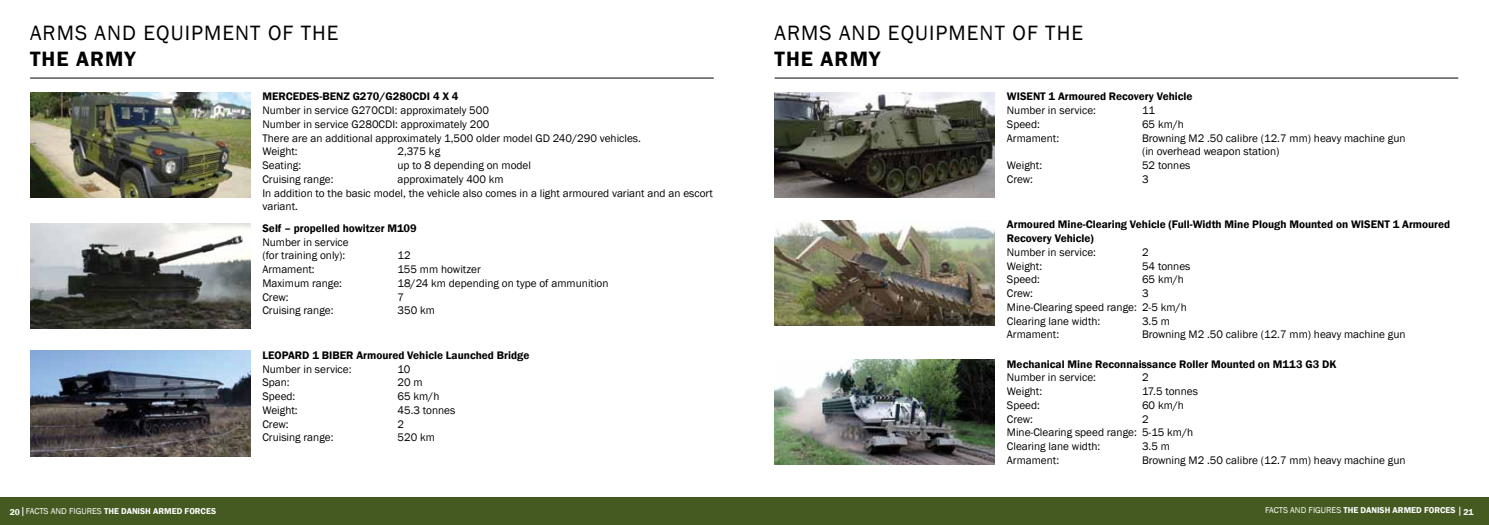
<style>
.page{position:relative;width:1489px;height:525px;background:#fff}
.page>*{position:absolute;margin:0;border:0;box-sizing:border-box;transform-origin:0 0}
.t1{font:21.25px "Franklin Gothic";letter-spacing:.05em;color:#000}
.t2{font:600 21.25px "Franklin Gothic";color:#000}
.t3{font:11.25px/13.8px "Franklin Gothic";color:#000}
.t4{font:600 11.25px/13.8px "Franklin Gothic";color:#000}
.t5{font:600 8.75px "Franklin Gothic";color:#fff}
.s1{font-weight:400}
</style>
<div class="page">
<hr style="left:774px;top:78px;width:683px;height:1px;background:#000">
<div style="left:744px;top:497px;width:744px;height:27px;background:#455a21"></div>
<hr style="left:30px;top:78px;width:683px;height:1px;background:#000">
<img style="left:774px;top:220px;width:220px;height:105px">
<img style="left:774px;top:359px;width:220px;height:105px">
<img style="left:774px;top:92px;width:220px;height:105px">
<img style="left:30px;top:92px;width:220px;height:105px">
<img style="left:30px;top:351px;width:220px;height:105px">
<img style="left:30px;top:223px;width:220px;height:105px">
<div style="left:0;top:497px;width:752px;height:27px;background:#455a21"></div>
<h1 class="t1" style="left:30px;top:20px;width:310px">ARMS AND EQUIPMENT OF THE</h1>
<h1 class="t2" style="left:30px;top:45px;width:14px">the</h1>
<h1 class="t2" style="left:76px;top:45px;width:17px">army</h1>
<p class="t4" style="left:262px;top:90px;width:38px">Mercedes</p>
<p class="t4" style="left:319px;top:90px;width:140px">-Benz G270/G280CDI 4 x 4</p>
<p class="t3" style="left:262px;top:104px;width:380px">Number in service G270CDI: approximately 500<br>Number in service G280CDI: approximately 200<br>There are an additional approximately 1,500 older model GD 240/290 vehicles.<br>Weight:</p>
<p class="t3" style="left:397px;top:145px;width:44px">2,375 kg</p>
<p class="t3" style="left:262px;top:159px;width:40px">Seating:</p>
<p class="t3" style="left:397px;top:159px;width:135px">up to 8 depending on model</p>
<p class="t3" style="left:262px;top:172px;width:73px">Cruising range:</p>
<p class="t3" style="left:262px;top:172px;width:452px;text-indent:135px">approximately 400 km<br>In addition to the basic model, the vehicle also comes in a light armoured variant and an escort variant.</p>
<p class="t4" style="left:262px;top:221px;width:156px">Self – propelled howitzer M109</p>
<p class="t3" style="left:262px;top:235px;width:88px">Number in service (for training only):</p>
<p class="t3" style="left:397px;top:249px;width:15px">12</p>
<p class="t3" style="left:262px;top:262px;width:54px">Armament:</p>
<p class="t3" style="left:397px;top:262px;width:85px">155 mm howitzer</p>
<p class="t3" style="left:262px;top:276px;width:81px">Maximum range:</p>
<p class="t3" style="left:397px;top:276px;width:212px">18/24 km depending on type of ammunition</p>
<p class="t3" style="left:262px;top:290px;width:28px">Crew:</p>
<p class="t3" style="left:397px;top:290px;width:8px">7</p>
<p class="t3" style="left:262px;top:304px;width:73px">Cruising range:</p>
<p class="t3" style="left:397px;top:304px;width:39px">350 km</p>
<p class="t4" style="left:262px;top:348px;width:268px">LEOPARD 1 BIBER Armoured Vehicle Launched Bridge</p>
<p class="t3" style="left:262px;top:362px;width:91px">Number in service:</p>
<p class="t3" style="left:397px;top:362px;width:14px">10</p>
<p class="t3" style="left:262px;top:376px;width:29px">Span:</p>
<p class="t3" style="left:397px;top:376px;width:27px">20 m</p>
<p class="t3" style="left:262px;top:389px;width:34px">Speed:</p>
<p class="t3" style="left:397px;top:389px;width:43px">65 km/h</p>
<p class="t3" style="left:262px;top:403px;width:37px">Weight:</p>
<p class="t3" style="left:397px;top:403px;width:59px">45.3 tonnes</p>
<p class="t3" style="left:262px;top:417px;width:28px">Crew:</p>
<p class="t3" style="left:397px;top:417px;width:8px">2</p>
<p class="t3" style="left:262px;top:431px;width:73px">Cruising range:</p>
<p class="t3" style="left:397px;top:431px;width:39px">520 km</p>
<h1 class="t1" style="left:774px;top:20px;width:310px">ARMS AND EQUIPMENT OF THE</h1>
<h1 class="t2" style="left:774px;top:45px;width:14px">the</h1>
<h1 class="t2" style="left:820px;top:45px;width:17px">army</h1>
<p class="t4" style="left:1006px;top:90px;width:187px">WISENT 1 Armoured Recovery Vehicle</p>
<p class="t3" style="left:1006px;top:104px;width:91px">Number in service:</p>
<p class="t3" style="left:1141px;top:104px;width:14px">11</p>
<p class="t3" style="left:1006px;top:117px;width:34px">Speed:</p>
<p class="t3" style="left:1141px;top:117px;width:43px">65 km/h</p>
<p class="t3" style="left:1006px;top:131px;width:54px">Armament:</p>
<p class="t3" style="left:1141px;top:131px;width:265px">Browning M2 .50 calibre (12.7 mm) heavy machine gun (in overhead weapon station)</p>
<p class="t3" style="left:1006px;top:159px;width:37px">Weight:</p>
<p class="t3" style="left:1141px;top:159px;width:50px">52 tonnes</p>
<p class="t3" style="left:1006px;top:172px;width:28px">Crew:</p>
<p class="t3" style="left:1141px;top:172px;width:8px">3</p>
<p class="t4" style="left:1006px;top:218px;width:445px">Armoured Mine-Clearing Vehicle (Full-Width Mine Plough Mounted on WISENT 1 Armoured<br>Recovery Vehicle)</p>
<p class="t3" style="left:1006px;top:245px;width:91px">Number in service:</p>
<p class="t3" style="left:1141px;top:245px;width:8px">2</p>
<p class="t3" style="left:1006px;top:259px;width:37px">Weight:</p>
<p class="t3" style="left:1141px;top:259px;width:50px">54 tonnes</p>
<p class="t3" style="left:1006px;top:273px;width:34px">Speed:</p>
<p class="t3" style="left:1141px;top:273px;width:43px">65 km/h</p>
<p class="t3" style="left:1006px;top:286px;width:28px">Crew:</p>
<p class="t3" style="left:1006px;top:286px;width:181px;text-indent:135px">3<br>Mine-Clearing speed range: 2-5 km/h<br>Clearing lane width:</p>
<p class="t3" style="left:1141px;top:314px;width:29px">3.5 m</p>
<p class="t3" style="left:1006px;top:328px;width:54px">Armament:</p>
<p class="t3" style="left:1141px;top:328px;width:265px">Browning M2 .50 calibre (12.7 mm) heavy machine gun</p>
<p class="t4" style="left:1006px;top:357px;width:331px">Mechanical Mine Reconnaissance Roller Mounted on M113 G3 DK</p>
<p class="t3" style="left:1006px;top:370px;width:91px">Number in service:</p>
<p class="t3" style="left:1141px;top:370px;width:8px">2</p>
<p class="t3" style="left:1006px;top:384px;width:37px">Weight:</p>
<p class="t3" style="left:1141px;top:384px;width:57px">17.5 tonnes</p>
<p class="t3" style="left:1006px;top:398px;width:34px">Speed:</p>
<p class="t3" style="left:1141px;top:398px;width:43px">60 km/h</p>
<p class="t3" style="left:1006px;top:412px;width:28px">Crew:</p>
<p class="t3" style="left:1006px;top:412px;width:188px;text-indent:135px">2<br>Mine-Clearing speed range: 5-15 km/h<br>Clearing lane width:</p>
<p class="t3" style="left:1141px;top:439px;width:29px">3.5 m</p>
<p class="t3" style="left:1006px;top:453px;width:54px">Armament:</p>
<p class="t3" style="left:1141px;top:453px;width:265px">Browning M2 .50 calibre (12.7 mm) heavy machine gun</p>
<p class="t5" style="left:10px;top:505px;width:208px">20 <span class="s1">FACTS AND FIGURES</span> THE DANISH ARMED FORCES</p>
<p class="t5" style="left:1265px;top:504px;width:210px"><span class="s1">FACTS AND FIGURES</span> THE DANISH ARMED FORCES 21</p>
</div>
